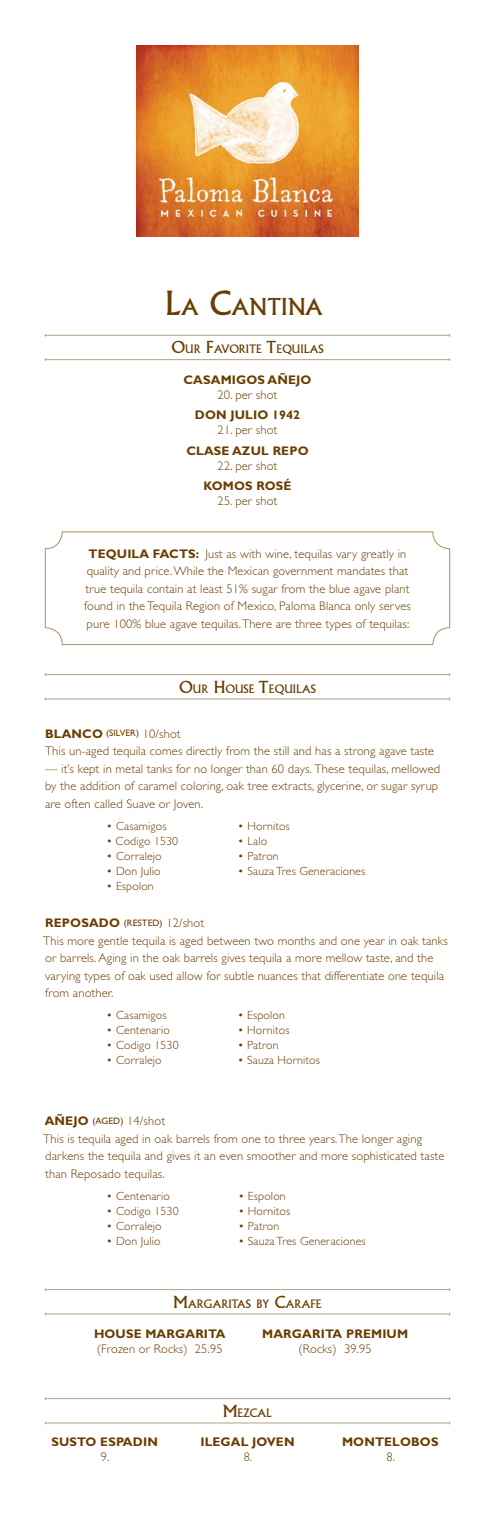
<style>
.page{position:relative;width:495px;height:1530px;background:#fff}
.page>*{position:absolute;margin:0;border:0;box-sizing:border-box;transform-origin:0 0}
.t1{font:22.75px "Albertus MT Std";color:#6a3e00}
.t2{font:300 12.5px/17.5px "Gill Sans Std";letter-spacing:.01em;color:#6a3e00}
.t3{font:700 12.5px "Gill Sans Std";letter-spacing:.01em;color:#6a3e00}
.t4{font:300 11.88px "Gill Sans Std";letter-spacing:.01em;color:#6a3e00}
.t5{font:11.38px "Albertus MT Std";color:#6a3e00}
.t6{font:9.38px "Gill Sans Std";letter-spacing:.01em;color:#6a3e00}
.s1{font-size:32.5px}
.s2{font-size:16.25px}
.s3{font-weight:700}
.s4{font-weight:700;font-size:12.5px}
.s5{font-weight:300;font-size:12.5px}
.s6{font-weight:400;font-size:9.38px}
</style>
<div class="page">
<hr style="left:45px;top:359px;width:405px;height:1px;background:#6a3e00">
<hr style="left:45px;top:335px;width:405px;height:1px;background:#6a3e00">
<hr style="left:45px;top:699px;width:405px;height:1px;background:#6a3e00">
<hr style="left:45px;top:674px;width:405px;height:1px;background:#6a3e00">
<hr style="left:45px;top:1314px;width:405px;height:1px;background:#6a3e00">
<hr style="left:45px;top:1289px;width:405px;height:1px;background:#6a3e00">
<div style="left:45px;top:532px;width:405px;height:113px;border:1px solid #b18e65;border-radius:17px"></div>
<hr style="left:45px;top:1423px;width:405px;height:1px;background:#6a3e00">
<hr style="left:45px;top:1398px;width:405px;height:1px;background:#6a3e00">
<img style="left:137px;top:45px;width:221px;height:191px">
<h1 class="t1" style="left:165px;top:293px;width:160px"><span class="s1">L</span>A <span class="s1">C</span>ANTINA</h1>
<p class="t5" style="left:171px;top:342px;width:154px"><span class="s2">O</span>UR <span class="s2">F</span>AVORITE <span class="s2">T</span>EQUILAS</p>
<p class="t3" style="left:183px;top:372px;width:130px">CASAMIGOS AÑEJO</p>
<p class="t2" style="left:218px;top:386px;width:61px">20. per shot</p>
<p class="t3" style="left:195px;top:408px;width:107px">DON JULIO 1942</p>
<p class="t2" style="left:218px;top:421px;width:61px">21. per shot</p>
<p class="t3" style="left:186px;top:443px;width:124px">CLASE AZUL REPO</p>
<p class="t2" style="left:218px;top:457px;width:61px">22. per shot</p>
<p class="t3" style="left:204px;top:479px;width:90px">KOMOS ROSÉ</p>
<p class="t2" style="left:218px;top:493px;width:61px">25. per shot</p>
<p class="t2" style="left:84px;top:545px;width:328px;text-align:center"><span class="s3">TEQUILA FACTS:</span> Just as with wine, tequilas vary greatly in quality and price. While the Mexican government mandates that true tequila contain at least 51% sugar from the blue agave plant found in the Tequila Region of Mexico, Paloma Blanca only serves pure 100% blue agave tequilas. There are three types of tequilas:</p>
<p class="t5" style="left:179px;top:682px;width:138px"><span class="s2">O</span>UR <span class="s2">H</span>OUSE <span class="s2">T</span>EQUILAS</p>
<p class="t6" style="left:45px;top:728px;width:137px"><span class="s4">BLANCO</span> (SILVER) <span class="s5">10/shot</span></p>
<p class="t2" style="left:45px;top:742px;width:391px">This un-aged tequila comes directly from the still and has a strong agave taste</p>
<p class="t2" style="left:45px;top:760px;width:397px">— it’s kept in metal tanks for no longer than 60 days. These tequilas, mellowed by the addition of caramel coloring, oak tree extracts, glycerine, or sugar syrup are often called Suave or Joven.</p>
<p class="t4" style="left:107px;top:819px;width:62px">• Casamigos</p>
<p class="t4" style="left:107px;top:834px;width:73px">• Codigo 1530</p>
<p class="t4" style="left:107px;top:849px;width:57px">• Corralejo</p>
<p class="t4" style="left:107px;top:864px;width:56px">• Don Julio</p>
<p class="t4" style="left:107px;top:879px;width:49px">• Espolon</p>
<p class="t4" style="left:238px;top:819px;width:53px">• Hornitos</p>
<p class="t4" style="left:238px;top:834px;width:31px">• Lalo</p>
<p class="t4" style="left:238px;top:849px;width:42px">• Patron</p>
<p class="t4" style="left:238px;top:864px;width:129px">• Sauza Tres Generaciones</p>
<p class="t2" style="left:43px;top:915px;width:406px"><span class="s3">REPOSADO</span> <span class="s6">(RESTED)</span> 12/shot<br>This more gentle tequila is aged between two months and one year in oak tanks or barrels. Aging in the oak barrels gives tequila a more mellow taste, and the varying types of oak used allow for subtle nuances that differentiate one tequila from another.</p>
<p class="t4" style="left:107px;top:1008px;width:62px">• Casamigos</p>
<p class="t4" style="left:107px;top:1023px;width:65px">• Centenario</p>
<p class="t4" style="left:107px;top:1038px;width:74px">• Codigo 1530</p>
<p class="t4" style="left:107px;top:1053px;width:57px">• Corralejo</p>
<p class="t4" style="left:238px;top:1008px;width:49px">• Espolon</p>
<p class="t4" style="left:238px;top:1023px;width:53px">• Hornitos</p>
<p class="t4" style="left:238px;top:1038px;width:42px">• Patron</p>
<p class="t4" style="left:238px;top:1053px;width:84px">• Sauza Hornitos</p>
<p class="t2" style="left:43px;top:1113px;width:403px"><span class="s3">AÑEJO</span> <span class="s6">(AGED)</span> 14/shot<br>This is tequila aged in oak barrels from one to three years. The longer aging darkens the tequila and gives it an even smoother and more sophisticated taste than Reposado tequilas.</p>
<p class="t4" style="left:107px;top:1189px;width:65px">• Centenario</p>
<p class="t4" style="left:107px;top:1204px;width:74px">• Codigo 1530</p>
<p class="t4" style="left:107px;top:1219px;width:57px">• Corralejo</p>
<p class="t4" style="left:107px;top:1234px;width:56px">• Don Julio</p>
<p class="t4" style="left:238px;top:1189px;width:49px">• Espolon</p>
<p class="t4" style="left:238px;top:1204px;width:53px">• Hornitos</p>
<p class="t4" style="left:238px;top:1219px;width:42px">• Patron</p>
<p class="t4" style="left:238px;top:1234px;width:129px">• Sauza Tres Generaciones</p>
<p class="t5" style="left:173px;top:1297px;width:150px"><span class="s2">M</span>ARGARITAS BY <span class="s2">C</span>ARAFE</p>
<p class="t3" style="left:94px;top:1326px;width:133px">HOUSE MARGARITA</p>
<p class="t2" style="left:97px;top:1340px;width:127px">(Frozen or Rocks) 25.95</p>
<p class="t3" style="left:262px;top:1326px;width:147px">MARGARITA PREMIUM</p>
<p class="t2" style="left:299px;top:1340px;width:75px">(Rocks) 39.95</p>
<p class="t3" style="left:51px;top:1435px;width:108px">SUSTO ESPADIN</p>
<p class="t2" style="left:101px;top:1448px;width:10px">9.</p>
<p class="t5" style="left:223px;top:1406px;width:49px"><span class="s2">M</span>EZCAL</p>
<p class="t3" style="left:200px;top:1435px;width:96px">ILEGAL JOVEN</p>
<p class="t2" style="left:244px;top:1448px;width:10px">8.</p>
<p class="t3" style="left:342px;top:1435px;width:98px">MONTELOBOS</p>
<p class="t2" style="left:387px;top:1448px;width:10px">8.</p>
</div>
